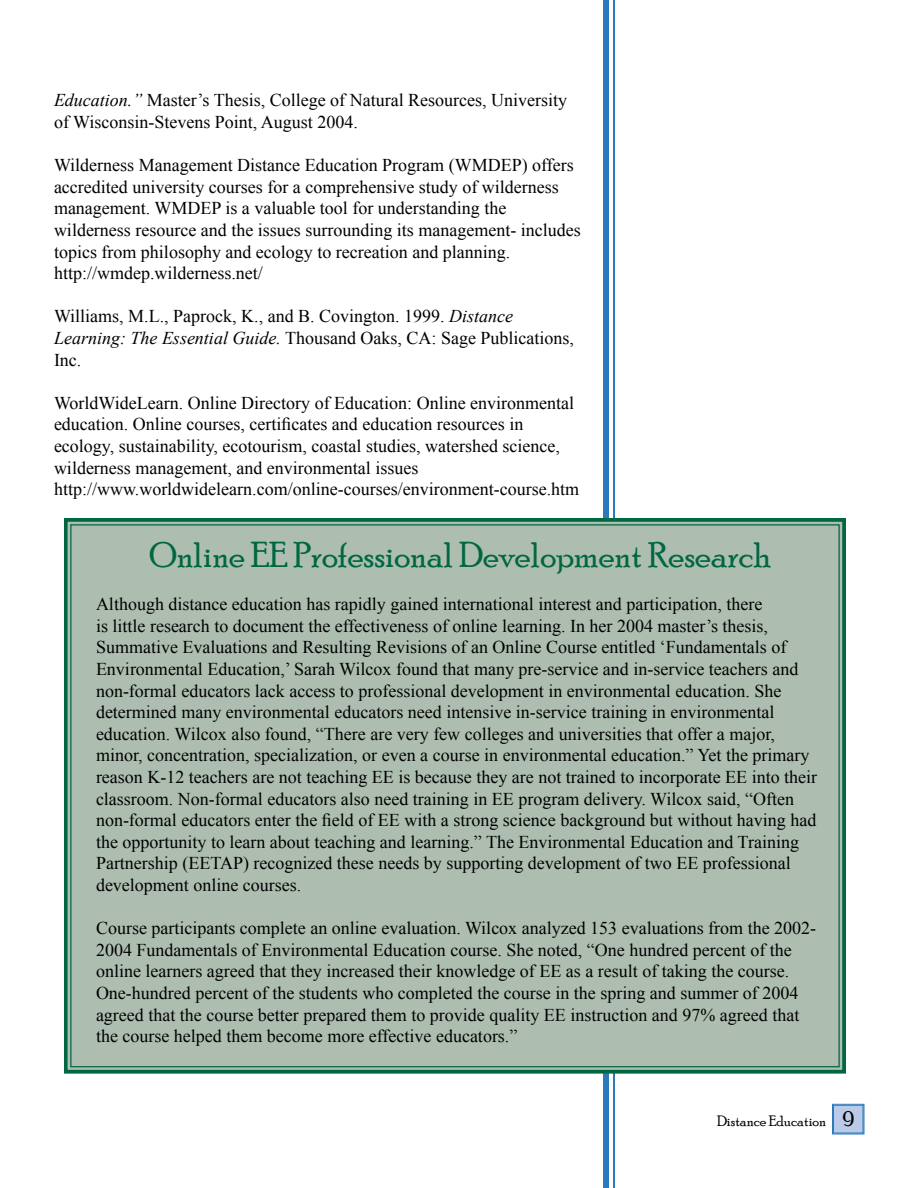
<style>
.page{position:relative;width:918px;height:1188px;background:#fff}
.page>*{position:absolute;margin:0;border:0;box-sizing:border-box;transform-origin:0 0}
.t1{font:36px "Poor Richard";color:#006742}
.t2{font:18px/21.6px "Times New Roman";color:#000}
.t3{font:15px "Poor Richard";color:#000}
.s1{font-style:italic}
.s2{font-size:21px}
</style>
<div class="page">
<hr style="left:613px;top:0;width:2px;height:1188px;background:#2a7abc">
<div style="left:603px;top:0;width:6px;height:1188px;background:#2a7abc"></div>
<div style="left:64px;top:518px;width:782px;height:556px;background:#adbeb1"></div>
<svg style="left:832px;top:1104px;width:33px;height:31px"></svg>
<div style="left:833px;top:1105px;width:30px;height:28px;border:1px solid #2a7abc"></div>
<p class="t2" style="left:54px;top:89px;width:515px"><span class="s1">Education.”</span> Master’s Thesis, College of Natural Resources, University of Wisconsin-Stevens Point, August 2004.</p>
<p class="t2" style="left:54px;top:154px;width:528px">Wilderness Management Distance Education Program (WMDEP) offers accredited university courses for a comprehensive study of wilderness management. WMDEP is a valuable tool for understanding the wilderness resource and the issues surrounding its management- includes topics from philosophy and ecology to recreation and planning. http://wmdep.wilderness.net/</p>
<p class="t2" style="left:54px;top:305px;width:522px">Williams, M.L., Paprock, K., and B. Covington. 1999. <span class="s1">Distance<br>Learning: The Essential Guide.</span> Thousand Oaks, CA: Sage Publications,<br>Inc.</p>
<p class="t2" style="left:54px;top:392px;width:527px">WorldWideLearn. Online Directory of Education: Online environmental education. Online courses, certificates and education resources in ecology, sustainability, ecotourism, coastal studies, watershed science, wilderness management, and environmental issues http://www.worldwidelearn.com/online-courses/environment-course.htm</p>
<h1 class="t1" style="left:149px;top:534px;width:623px">Online EE Professional Development Research</h1>
<p class="t2" style="left:96px;top:593px;width:723px">Although distance education has rapidly gained international interest and participation, there<br>is little research to document the effectiveness of online learning. In her 2004 master’s thesis, Summative Evaluations and Resulting Revisions of an Online Course entitled ‘Fundamentals of Environmental Education,’ Sarah Wilcox found that many pre-service and in-service teachers and non-formal educators lack access to professional development in environmental education. She determined many environmental educators need intensive in-service training in environmental education. Wilcox also found, “There are very few colleges and universities that offer a major, minor, concentration, specialization, or even a course in environmental education.” Yet the primary reason K-12 teachers are not teaching EE is because they are not trained to incorporate EE into their classroom. Non-formal educators also need training in EE program delivery. Wilcox said, “Often non-formal educators enter the field of EE with a strong science background but without having had the opportunity to learn about teaching and learning.” The Environmental Education and Training Partnership (EETAP) recognized these needs by supporting development of two EE professional development online courses.</p>
<p class="t2" style="left:96px;top:917px;width:722px">Course participants complete an online evaluation. Wilcox analyzed 153 evaluations from the 2002- 2004 Fundamentals of Environmental Education course. She noted, “One hundred percent of the online learners agreed that they increased their knowledge of EE as a result of taking the course.<br>One-hundred percent of the students who completed the course in the spring and summer of 2004 agreed that the course better prepared them to provide quality EE instruction and 97% agreed that the course helped them become more effective educators.”</p>
<p class="t3" style="left:717px;top:1113px;width:139px">Distance Education <span class="s2">9</span></p>
</div>
